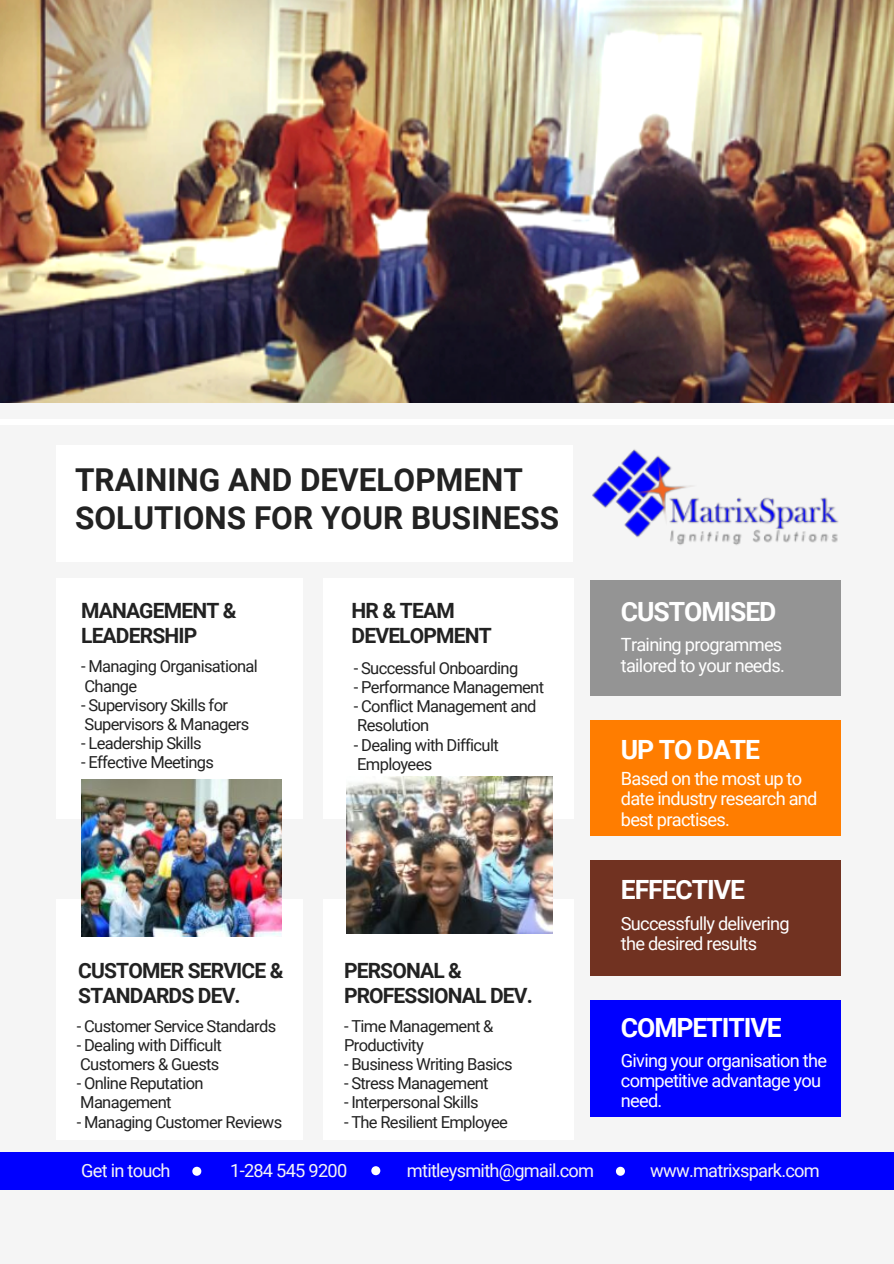
<style>
.page{position:relative;width:894px;height:1264px;background:#fff}
.page>*{position:absolute;margin:0;border:0;box-sizing:border-box;transform-origin:0 0}
.t1{font:700 31.5px/38.2px "Roboto";color:#222}
.t2{font:700 26.55px "Roboto";letter-spacing:-.04em;color:#fff}
.t3{font:700 21px/24.8px "Roboto";letter-spacing:-.04em;color:#222}
.t4{font:18.15px/20.2px "Roboto";letter-spacing:-.04em;color:#fff}
.t5{font:18.15px "Roboto";letter-spacing:-.04em;color:#f5f5f5}
.t6{font:16.5px/19.2px "Roboto";letter-spacing:-.04em;color:#222}
</style>
<div class="page">
<div style="left:0;top:0;width:893px;height:1263px;background:#f5f5f5"></div>
<div style="left:589px;top:580px;width:250px;height:115px;background:#949494"></div>
<div style="left:589px;top:720px;width:250px;height:115px;background:#ff7d00"></div>
<div style="left:589px;top:860px;width:250px;height:115px;background:#713221"></div>
<div style="left:56px;top:445px;width:516px;height:116px;background:#fff"></div>
<div style="left:56px;top:578px;width:247px;height:240px;background:#fff"></div>
<div style="left:323px;top:578px;width:250px;height:240px;background:#fff"></div>
<div style="left:589px;top:1000px;width:250px;height:116px;background:#00f"></div>
<div style="left:0;top:1152px;width:893px;height:36px;background:#00f"></div>
<svg style="left:192px;top:1166px;width:9px;height:9px"></svg>
<svg style="left:371px;top:1166px;width:9px;height:9px"></svg>
<svg style="left:615px;top:1166px;width:9px;height:9px"></svg>
<img style="left:0;top:0;width:893px;height:402px">
<div style="left:0;top:419px;width:893px;height:5px;background:#fff"></div>
<div style="left:56px;top:899px;width:247px;height:240px;background:#fff"></div>
<img style="left:81px;top:779px;width:200px;height:157px">
<div style="left:323px;top:899px;width:250px;height:240px;background:#fff"></div>
<img style="left:346px;top:776px;width:206px;height:157px">
<img style="left:592px;top:449px;width:247px;height:96px">
<h1 class="t1" style="left:75px;top:461px;width:485px">TRAINING AND DEVELOPMENT<br>SOLUTIONS FOR YOUR BUSINESS</h1>
<p class="t3" style="left:81px;top:598px;width:157px">MANAGEMENT &amp;<br>LEADERSHIP</p>
<p class="t3" style="left:351px;top:598px;width:142px">HR &amp; TEAM<br>DEVELOPMENT</p>
<p class="t6" style="left:81px;top:657px;width:178px">- Managing Organisational<br>Change</p>
<p class="t6" style="left:81px;top:695px;width:170px">- Supervisory Skills for<br>Supervisors &amp; Managers</p>
<p class="t6" style="left:81px;top:733px;width:122px">- Leadership Skills</p>
<p class="t6" style="left:81px;top:753px;width:134px">- Effective Meetings</p>
<p class="t6" style="left:354px;top:658px;width:166px">- Successful Onboarding</p>
<p class="t6" style="left:354px;top:677px;width:192px">- Performance Management</p>
<p class="t6" style="left:354px;top:697px;width:184px">- Conflict Management and<br>Resolution</p>
<p class="t6" style="left:354px;top:735px;width:146px">- Dealing with Difficult<br>Employees</p>
<p class="t3" style="left:78px;top:958px;width:207px">CUSTOMER SERVICE &amp;<br>STANDARDS DEV.</p>
<p class="t6" style="left:77px;top:1016px;width:201px">- Customer Service Standards</p>
<p class="t6" style="left:77px;top:1035px;width:146px">- Dealing with Difficult<br>Customers &amp; Guests</p>
<p class="t6" style="left:77px;top:1074px;width:128px">- Online Reputation<br>Management</p>
<p class="t6" style="left:77px;top:1112px;width:207px">- Managing Customer Reviews</p>
<p class="t3" style="left:344px;top:958px;width:190px">PERSONAL &amp;<br>PROFESSIONAL DEV.</p>
<p class="t6" style="left:344px;top:1016px;width:151px">- Time Management &amp;<br>Productivity</p>
<p class="t6" style="left:344px;top:1054px;width:170px">- Business Writing Basics</p>
<p class="t6" style="left:344px;top:1074px;width:146px">- Stress Management</p>
<p class="t6" style="left:344px;top:1093px;width:136px">- Interpersonal Skills</p>
<p class="t6" style="left:344px;top:1112px;width:165px">- The Resilient Employee</p>
<h2 class="t2" style="left:620px;top:596px;width:157px">CUSTOMISED</h2>
<p class="t4" style="left:620px;top:635px;width:165px">Training programmes tailored to your needs.</p>
<h2 class="t2" style="left:620px;top:734px;width:141px">UP TO DATE</h2>
<p class="t4" style="left:620px;top:768px;width:198px">Based on the most up to date industry research and best practises.</p>
<h2 class="t2" style="left:620px;top:874px;width:125px">EFFECTIVE</h2>
<p class="t4" style="left:620px;top:913px;width:170px">Successfully delivering the desired results</p>
<h2 class="t2" style="left:620px;top:1012px;width:162px">COMPETITIVE</h2>
<p class="t4" style="left:620px;top:1050px;width:207px">Giving your organisation the competitive advantage you need.</p>
<p class="t5" style="left:81px;top:1159px;width:91px">Get in touch</p>
<p class="t5" style="left:230px;top:1159px;width:118px">1-284 545 9200</p>
<p class="t5" style="left:407px;top:1159px;width:189px">mtitleysmith@gmail.com</p>
<p class="t5" style="left:650px;top:1159px;width:171px">www.matrixspark.com</p>
</div>
